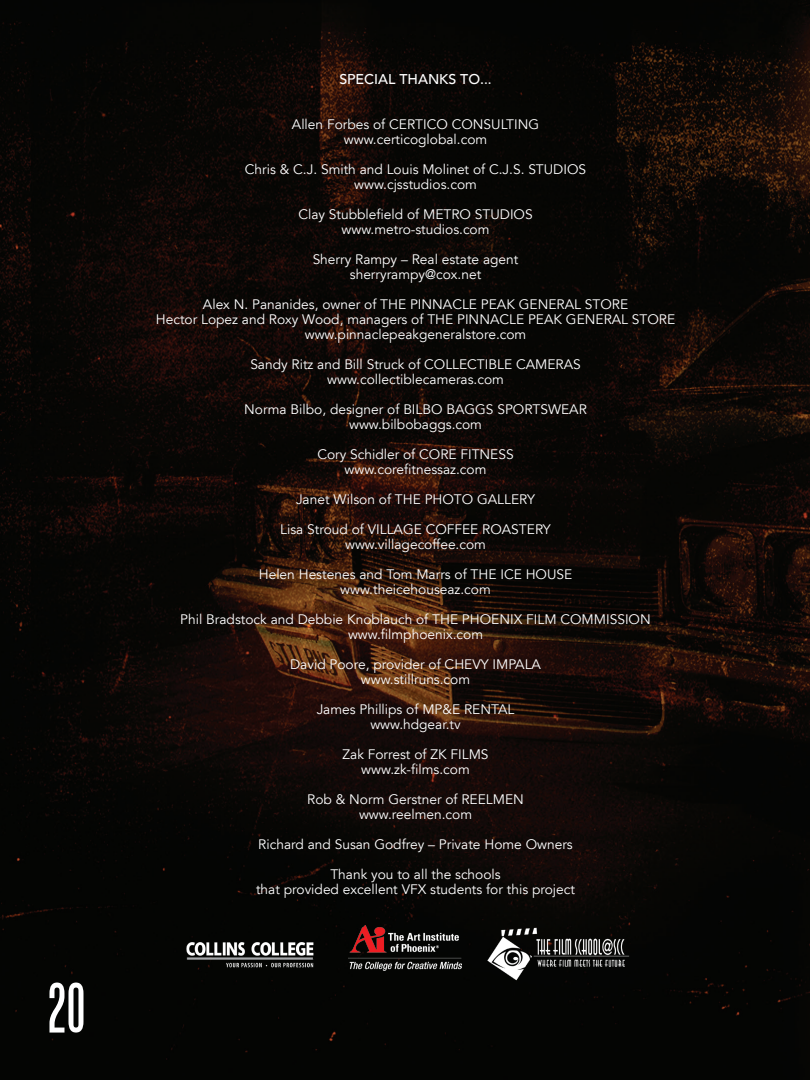
<style>
.page{position:relative;width:810px;height:1080px;background:#fff}
.page>*{position:absolute;margin:0;border:0;box-sizing:border-box;transform-origin:0 0}
.t1{font:62.5px "Steel Tongs";color:#fff}
.t2{font:500 14.12px "Avenir LT";color:#fff}
.t3{font:13.75px "Avenir LT";color:#fff}
.s1{font-size:13.75px}
</style>
<div class="page">
<img style="left:0;top:0;width:810px;height:1080px">
<img style="left:184px;top:926px;width:130px;height:66px">
<img style="left:348px;top:925px;width:114px;height:45px">
<img style="left:485px;top:924px;width:154px;height:63px">
<p class="t1" style="left:48px;top:977px;width:40px">20</p>
<p class="t2" style="left:339px;top:71px;width:154px">SPECIAL THANKS TO.<span class="s1">..</span></p>
<p class="t3" style="left:292px;top:116px;width:249px">Allen Forbes of CERTICO CONSULTING</p>
<p class="t3" style="left:344px;top:131px;width:145px">www.certicoglobal.com</p>
<p class="t3" style="left:245px;top:161px;width:343px">Chris &amp; C.J. Smith and Louis Molinet of C.J.S. STUDIOS</p>
<p class="t3" style="left:354px;top:176px;width:124px">www.cjsstudios.com</p>
<p class="t3" style="left:298px;top:206px;width:236px">Clay Stubblefield of METRO STUDIOS</p>
<p class="t3" style="left:342px;top:221px;width:149px">www.metro-studios.com</p>
<p class="t3" style="left:313px;top:251px;width:207px">Sherry Rampy – Real estate agent</p>
<p class="t3" style="left:350px;top:266px;width:133px">sherryrampy@cox.net</p>
<p class="t3" style="left:203px;top:296px;width:427px">Alex N. Pananides, owner of THE PINNACLE PEAK GENERAL STORE</p>
<p class="t3" style="left:156px;top:311px;width:521px">Hector Lopez and Roxy Wood, managers of THE PINNACLE PEAK GENERAL STORE</p>
<p class="t3" style="left:305px;top:326px;width:223px">www.pinnaclepeakgeneralstore.com</p>
<p class="t3" style="left:250px;top:356px;width:332px">Sandy Ritz and Bill Struck of COLLECTIBLE CAMERAS</p>
<p class="t3" style="left:327px;top:371px;width:178px">www.collectiblecameras.com</p>
<p class="t3" style="left:244px;top:401px;width:344px">Norma Bilbo, designer of BILBO BAGGS SPORTSWEAR</p>
<p class="t3" style="left:349px;top:416px;width:134px">www.bilbobaggs.com</p>
<p class="t3" style="left:317px;top:446px;width:198px">Cory Schidler of CORE FITNESS</p>
<p class="t3" style="left:345px;top:461px;width:143px">www.corefitnessaz.com</p>
<p class="t3" style="left:296px;top:491px;width:241px">Janet Wilson of THE PHOTO GALLERY</p>
<p class="t3" style="left:280px;top:521px;width:272px">Lisa Stroud of VILLAGE COFFEE ROASTERY</p>
<p class="t3" style="left:345px;top:536px;width:142px">www.villagecoffee.com</p>
<p class="t3" style="left:259px;top:566px;width:315px">Helen Hestenes and Tom Marrs of THE ICE HOUSE</p>
<p class="t3" style="left:340px;top:581px;width:152px">www.theicehouseaz.com</p>
<p class="t3" style="left:180px;top:611px;width:472px">Phil Bradstock and Debbie Knoblauch of THE PHOENIX FILM COMMISSION</p>
<p class="t3" style="left:348px;top:626px;width:136px">www.filmphoenix.com</p>
<p class="t3" style="left:290px;top:656px;width:252px">David Poore, provider of CHEVY IMPALA</p>
<p class="t3" style="left:361px;top:671px;width:111px">www.stillruns.com</p>
<p class="t3" style="left:317px;top:701px;width:199px">James Phillips of MP&amp;E RENTAL</p>
<p class="t3" style="left:370px;top:716px;width:92px">www.hdgear.tv</p>
<p class="t3" style="left:343px;top:746px;width:148px">Zak Forrest of ZK FILMS</p>
<p class="t3" style="left:361px;top:761px;width:110px">www.zk-films.com</p>
<p class="t3" style="left:307px;top:791px;width:218px">Rob &amp; Norm Gerstner of REELMEN</p>
<p class="t3" style="left:359px;top:806px;width:115px">www.reelmen.com</p>
<p class="t3" style="left:258px;top:836px;width:316px">Richard and Susan Godfrey – Private Home Owners</p>
<p class="t3" style="left:330px;top:866px;width:172px">Thank you to all the schools</p>
<p class="t3" style="left:256px;top:881px;width:320px">that provided excellent VFX students for this project</p>
</div>
